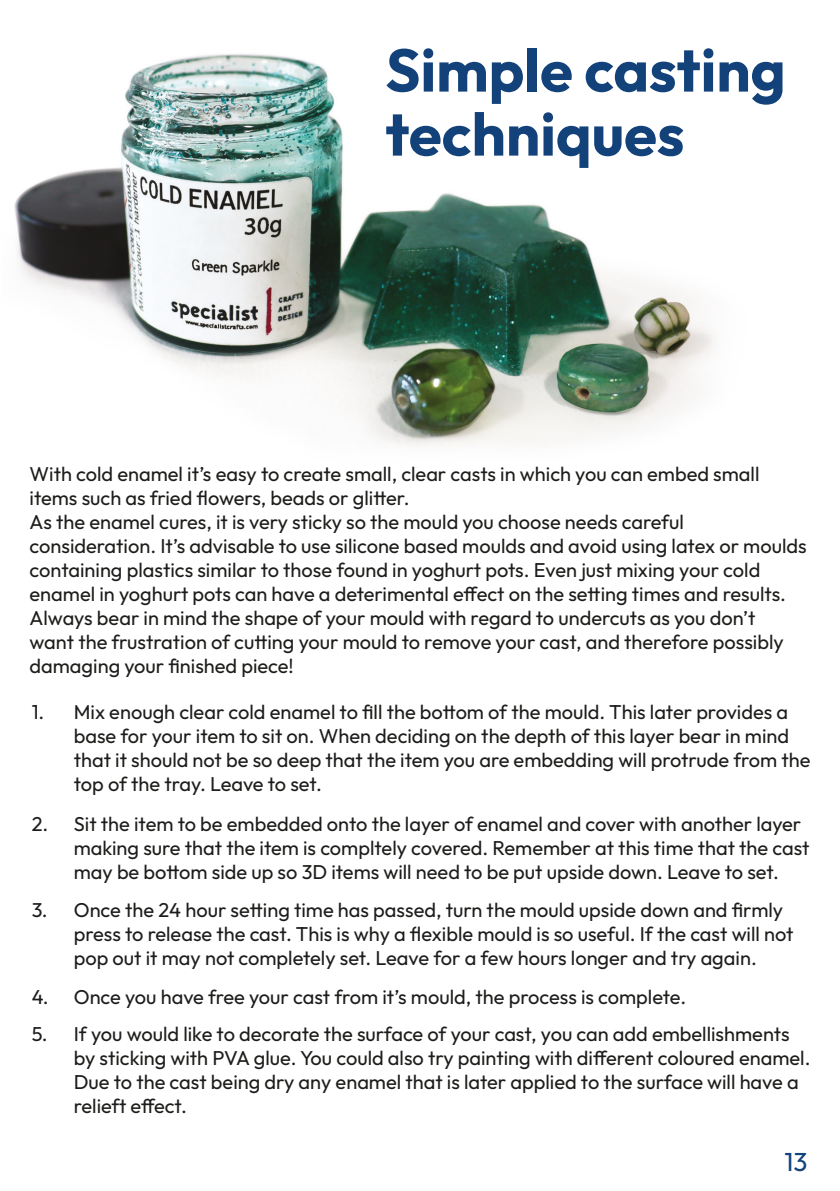
<style>
.page{position:relative;width:840px;height:1191px;background:#fff}
.page>*{position:absolute;margin:0;border:0;box-sizing:border-box;transform-origin:0 0}
.t1{font:700 60px/64px "Outfit";color:#13427a}
.t2{font:26px "Outfit";color:#13437d}
.t3{font:20px/24px "Outfit";color:#1d1d1b}
</style>
<div class="page">
<img style="left:14px;top:54px;width:701px;height:392px">
<p class="t1" style="left:385px;top:41px;width:401px">Simple casting techniques</p>
<p class="t3" style="left:30px;top:462px;width:731px">With cold enamel it’s easy to create small, clear casts in which you can embed small items such as fried flowers, beads or glitter.</p>
<p class="t3" style="left:30px;top:510px;width:778px">As the enamel cures, it is very sticky so the mould you choose needs careful consideration. It’s advisable to use silicone based moulds and avoid using latex or moulds containing plastics similar to those found in yoghurt pots. Even just mixing your cold enamel in yoghurt pots can have a deterimental effect on the setting times and results.<br>Always bear in mind the shape of your mould with regard to undercuts as you don’t<br>want the frustration of cutting your mould to remove your cast, and therefore possibly damaging your finished piece!</p>
<p class="t3" style="left:32px;top:700px;width:14px">1.</p>
<p class="t3" style="left:74px;top:700px;width:737px">Mix enough clear cold enamel to fill the bottom of the mould. This later provides a base for your item to sit on. When deciding on the depth of this layer bear in mind that it should not be so deep that the item you are embedding will protrude from the top of the tray. Leave to set.</p>
<p class="t3" style="left:32px;top:813px;width:18px">2.</p>
<p class="t3" style="left:74px;top:813px;width:737px">Sit the item to be embedded onto the layer of enamel and cover with another layer making sure that the item is compltely covered. Remember at this time that the cast may be bottom side up so 3D items will need to be put upside down. Leave to set.</p>
<p class="t3" style="left:32px;top:898px;width:17px">3.</p>
<p class="t3" style="left:74px;top:898px;width:720px">Once the 24 hour setting time has passed, turn the mould upside down and firmly press to release the cast. This is why a flexible mould is so useful. If the cast will not pop out it may not completely set. Leave for a few hours longer and try again.</p>
<p class="t3" style="left:32px;top:985px;width:18px">4.</p>
<p class="t3" style="left:74px;top:985px;width:613px">Once you have free your cast from it’s mould, the process is complete.</p>
<p class="t3" style="left:32px;top:1022px;width:18px">5.</p>
<p class="t3" style="left:74px;top:1022px;width:737px">If you would like to decorate the surface of your cast, you can add embellishments by sticking with PVA glue. You could also try painting with different coloured enamel.<br>Due to the cast being dry any enamel that is later applied to the surface will have a relieft effect.</p>
<p class="t2" style="left:784px;top:1145px;width:25px">13</p>
</div>
